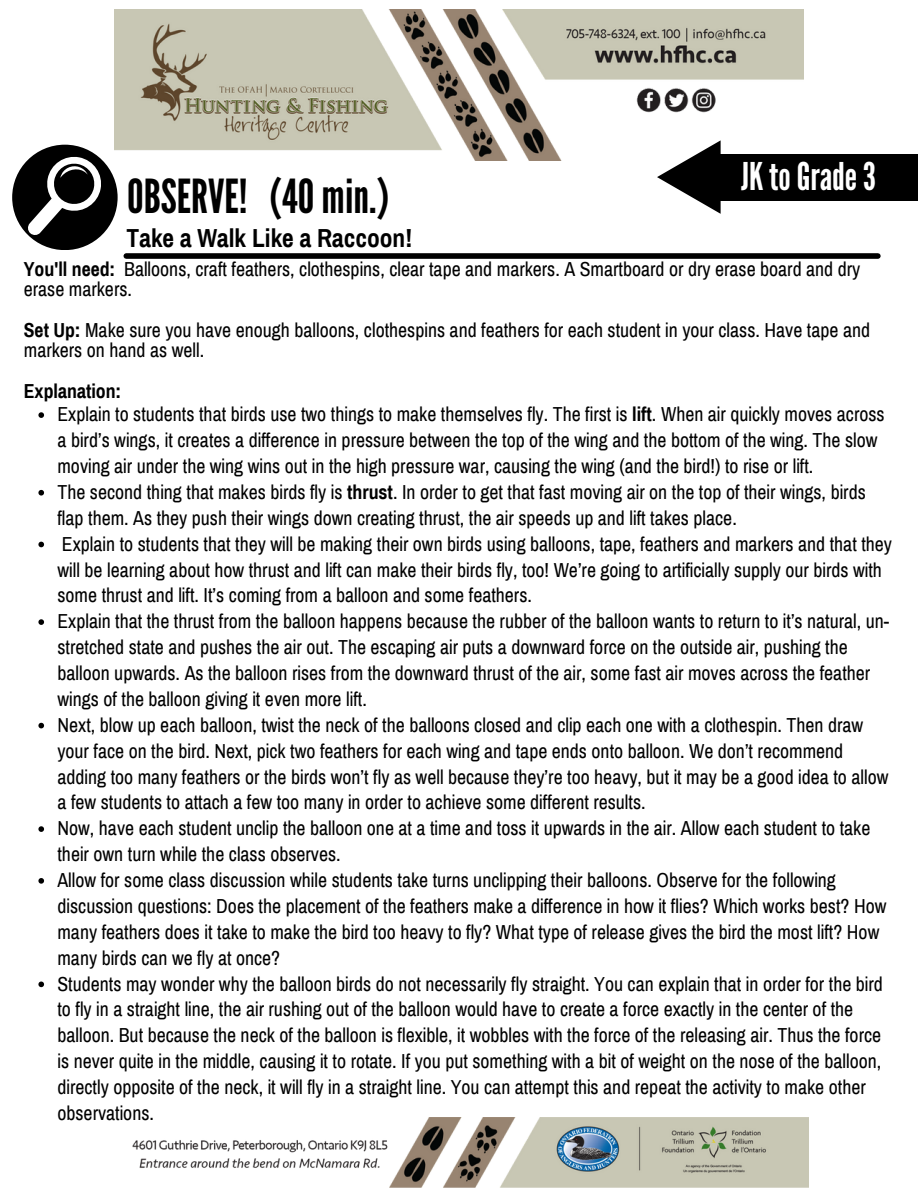
<style>
.page{position:relative;width:918px;height:1188px;background:#fff}
.page>*{position:absolute;margin:0;border:0;box-sizing:border-box;transform-origin:0 0}
.t1{font:46.8px "League Gothic";color:#000}
.t2{font:38.1px "League Gothic";color:#fff}
.t3{font:700 25.5px "Archivo Narrow";color:#000}
.t4{font:19.8px/25.8px "Archivo Narrow";color:#000}
.t5{font:700 19.8px "Archivo Narrow";color:#000}
.s1{font-weight:700}
</style>
<div class="page">
<img style="left:115px;top:10px;width:688px;height:151px">
<div style="left:702px;top:154px;width:216px;height:47px;background:#000"></div>
<svg style="left:657px;top:140px;width:64px;height:74px"></svg>
<div style="left:126px;top:253px;width:752px;height:6px;background:#000"></div>
<img style="left:132px;top:1118px;width:677px;height:70px">
<svg style="left:38px;top:412px;width:6px;height:6px"></svg>
<svg style="left:38px;top:490px;width:6px;height:6px"></svg>
<svg style="left:38px;top:542px;width:6px;height:5px"></svg>
<svg style="left:38px;top:619px;width:6px;height:6px"></svg>
<svg style="left:38px;top:723px;width:6px;height:5px"></svg>
<svg style="left:38px;top:826px;width:6px;height:6px"></svg>
<svg style="left:38px;top:878px;width:6px;height:6px"></svg>
<svg style="left:38px;top:982px;width:6px;height:5px"></svg>
<div style="left:12px;top:145px;width:106px;height:105px;background:#000;border-radius:50%"></div>
<svg style="left:27px;top:155px;width:76px;height:80px"></svg>
<p class="t1" style="left:127px;top:169px;width:264px">OBSERVE! (40 min.)</p>
<p class="t3" style="left:127px;top:225px;width:287px">Take a Walk Like a Raccoon!</p>
<p class="t2" style="left:741px;top:154px;width:136px">JKtoGrade3</p>
<p class="t4" style="left:24px;top:259px;width:838px;line-height:20.2px"><span class="s1">You'll need:</span> Balloons, craft feathers, clothespins, clear tape and markers. A Smartboard or dry erase board and dry erase markers.</p>
<p class="t4" style="left:24px;top:320px;width:848px;line-height:20.2px"><span class="s1">Set Up:</span> Make sure you have enough balloons, clothespins and feathers for each student in your class. Have tape and markers on hand as well.</p>
<p class="t5" style="left:24px;top:380px;width:99px">Explanation:</p>
<p class="t4" style="left:57px;top:402px;width:829px">Explain to students that birds use two things to make themselves fly. The first is <span class="s1">lift</span>. When air quickly moves across a bird’s wings, it creates a difference in pressure between the top of the wing and the bottom of the wing. The slow moving air under the wing wins out in the high pressure war, causing the wing (and the bird!) to rise or lift.</p>
<p class="t4" style="left:57px;top:479px;width:810px">The second thing that makes birds fly is <span class="s1">thrust</span>. In order to get that fast moving air on the top of their wings, birds flap them. As they push their wings down creating thrust, the air speeds up and lift takes place.</p>
<p class="t4" style="left:57px;top:531px;width:836px">Explain to students that they will be making their own birds using balloons, tape, feathers and markers and that they will be learning about how thrust and lift can make their birds fly, too! We’re going to artificially supply our birds with some thrust and lift. It’s coming from a balloon and some feathers.</p>
<p class="t4" style="left:57px;top:609px;width:833px">Explain that the thrust from the balloon happens because the rubber of the balloon wants to return to it’s natural, un&shy;stretched state and pushes the air out. The escaping air puts a downward force on the outside air, pushing the balloon upwards. As the balloon rises from the downward thrust of the air, some fast air moves across the feather wings of the balloon giving it even more lift.</p>
<p class="t4" style="left:57px;top:712px;width:832px">Next, blow up each balloon, twist the neck of the balloons closed and clip each one with a clothespin. Then draw your face on the bird. Next, pick two feathers for each wing and tape ends onto balloon. We don’t recommend adding too many feathers or the birds won’t fly as well because they’re too heavy, but it may be a good idea to allow a few students to attach a few too many in order to achieve some different results.</p>
<p class="t4" style="left:57px;top:816px;width:814px">Now, have each student unclip the balloon one at a time and toss it upwards in the air. Allow each student to take their own turn while the class observes.</p>
<p class="t4" style="left:57px;top:868px;width:831px">Allow for some class discussion while students take turns unclipping their balloons. Observe for the following discussion questions: Does the placement of the feathers make a difference in how it flies? Which works best? How many feathers does it take to make the bird too heavy to fly? What type of release gives the bird the most lift? How many birds can we fly at once?</p>
<p class="t4" style="left:57px;top:971px;width:827px">Students may wonder why the balloon birds do not necessarily fly straight. You can explain that in order for the bird to fly in a straight line, the air rushing out of the balloon would have to create a force exactly in the center of the balloon. But because the neck of the balloon is flexible, it wobbles with the force of the releasing air. Thus the force is never quite in the middle, causing it to rotate. If you put something with a bit of weight on the nose of the balloon, directly opposite of the neck, it will fly in a straight line. You can attempt this and repeat the activity to make other observations.</p>
</div>
